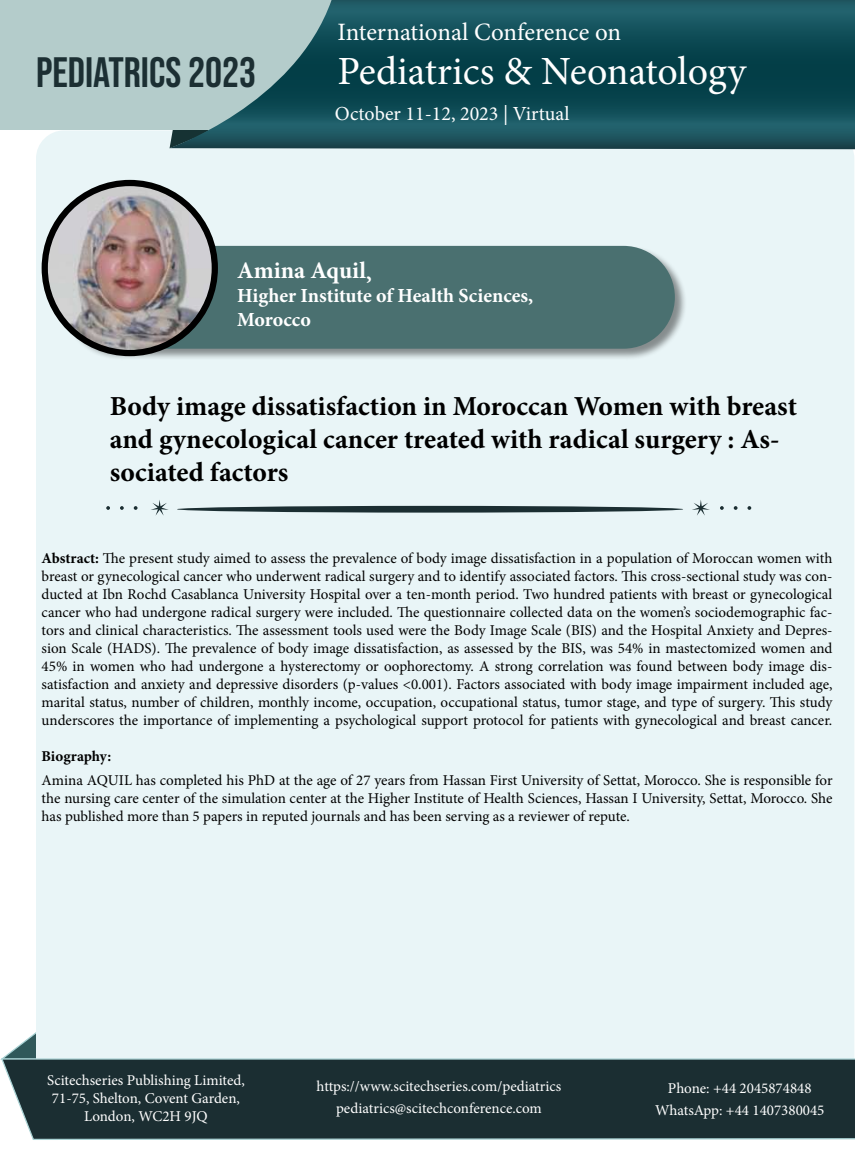
<style>
.page{position:relative;width:855px;height:1170px;background:#fff}
.page>*{position:absolute;margin:0;border:0;box-sizing:border-box;transform-origin:0 0}
.t1{font:42.5px "Bebas Neue";color:#1c2f33}
.t2{font:40px "Minion Pro";color:#fff}
.t3{font:700 27.5px/33px "Minion Pro";color:#000}
.t4{font:25px "Minion Pro";letter-spacing:-.005em;color:#fff}
.t5{font:700 23.75px "Minion Pro";color:#fff}
.t6{font:700 20px/23.8px "Minion Pro";color:#fff}
.t7{font:20px "Minion Pro";color:#fff}
.t8{font:15px/18px "Minion Pro";color:#000;text-align:justify}
.t9{font:15px/18px "Minion Pro";color:#fff;text-align:center}
.t10{font:700 15px "Minion Pro";color:#000}
.s1{font-size:22.5px}
.s2{font-weight:700}
</style>
<div class="page">
<svg style="left:4px;top:1032px;width:32px;height:25px"></svg>
<div style="left:36px;top:130px;width:818px;height:1009px;background:#e9f5f7;border-radius:28px"></div>
<svg style="left:0;top:1057px;width:855px;height:83px;background:#273b3e"></svg>
<div style="left:61px;top:245px;width:626px;height:116px;background:#000;opacity:.43"></div>
<div style="left:62px;top:246px;width:613px;height:103px;background:#4a7070;border-radius:51px"></div>
<img style="left:45px;top:183px;width:170px;height:170px;border-radius:85px">
<div style="left:42px;top:180px;width:176px;height:176px;border:6px solid #000;border-radius:50%"></div>
<div style="left:0;top:0;width:381px;height:130px;background:#b4cccb"></div>
<svg style="left:169px;top:0;width:686px;height:149px;background:#295f67"></svg>
<div style="left:177px;top:506px;width:506px;height:7px;background:#1b2e32;border-radius:50%"></div>
<svg style="left:692px;top:500px;width:18px;height:16px"></svg>
<svg style="left:151px;top:500px;width:18px;height:16px"></svg>
<svg style="left:720px;top:506px;width:4px;height:4px"></svg>
<svg style="left:734px;top:506px;width:4px;height:4px"></svg>
<svg style="left:747px;top:506px;width:4px;height:4px"></svg>
<svg style="left:134px;top:506px;width:4px;height:4px"></svg>
<svg style="left:120px;top:506px;width:4px;height:4px"></svg>
<svg style="left:106px;top:506px;width:4px;height:4px"></svg>
<h1 class="t1" style="left:36px;top:48px;width:222px">PEDIATRICS 2023</h1>
<h3 class="t4" style="left:338px;top:15px;width:285px">International Conference on</h3>
<h2 class="t2" style="left:338px;top:44px;width:410px">Pediatrics &amp; Neonatology</h2>
<h3 class="t7" style="left:335px;top:100px;width:236px">October 11-12, 2023 | Virtual</h3>
<h3 class="t5" style="left:237px;top:254px;width:136px">Amina Aquil<span class="s1">,</span></h3>
<h3 class="t6" style="left:237px;top:284px;width:298px">Higher Institute of Health Sciences,<br>Morocco</h3>
<h3 class="t3" style="left:110px;top:389px;width:689px">Body image dissatisfaction in Moroccan Women with breast and gynecological cancer treated with radical surgery : As&shy;sociated factors</h3>
<p class="t8" style="left:42px;top:550px;width:792px"><span class="s2">Abstract:</span> The present study aimed to assess the prevalence of body image dissatisfaction in a population of Moroccan women with breast or gynecological cancer who underwent radical surgery and to identify associated factors. This cross-sectional study was con&shy;ducted at Ibn Rochd Casablanca University Hospital over a ten-month period. Two hundred patients with breast or gynecological cancer who had undergone radical surgery were included. The questionnaire collected data on the women’s sociodemographic fac&shy;tors and clinical characteristics. The assessment tools used were the Body Image Scale (BIS) and the Hospital Anxiety and Depres&shy;sion Scale (HADS). The prevalence of body image dissatisfaction, as assessed by the BIS, was 54% in mastectomized women and 45% in women who had undergone a hysterectomy or oophorectomy. A strong correlation was found between body image dis&shy;satisfaction and anxiety and depressive disorders (p-values &lt;0.001). Factors associated with body image impairment included age, marital status, number of children, monthly income, occupation, occupational status, tumor stage, and type of surgery. This study underscores the importance of implementing a psychological support protocol for patients with gynecological and breast cancer.</p>
<p class="t10" style="left:42px;top:746px;width:71px">Biography:</p>
<p class="t8" style="left:42px;top:771px;width:792px">Amina AQUIL has completed his PhD at the age of 27 years from Hassan First University of Settat, Morocco. She is responsible for the nursing care center of the simulation center at the Higher Institute of Health Sciences, Hassan I University, Settat, Morocco. She has published more than 5 papers in reputed journals and has been serving as a reviewer of repute.</p>
<p class="t9" style="left:47px;top:1072px;width:199px">Scitechseries Publishing Limited,<br>71-75, Shelton, Covent Garden,<br>London, WC2H 9JQ</p>
<p class="t9" style="left:317px;top:1075px;width:246px;line-height:22.5px">https://www.scitechseries.com/pediatrics pediatrics@scitechconference.com</p>
<p class="t9" style="left:655px;top:1077px;width:171px;line-height:22.5px">Phone: +44 2045874848<br>WhatsApp: +44 1407380045</p>
</div>
